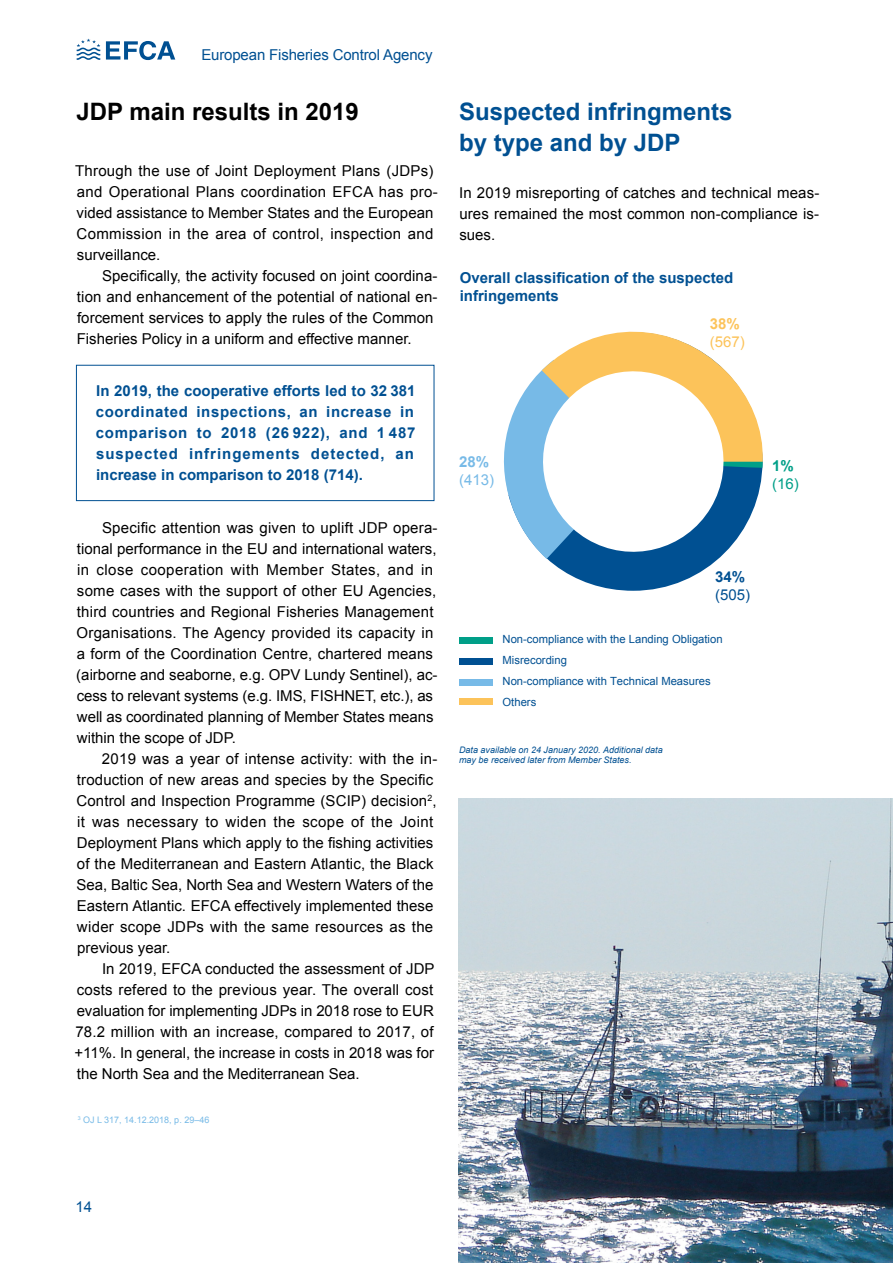
<style>
.page{position:relative;width:893px;height:1263px;background:#fff}
.page>*{position:absolute;margin:0;border:0;box-sizing:border-box;transform-origin:0 0}
.t1{font:700 24px/31.5px "Arial";color:#005092}
.t2{font:700 24px "Arial";color:#000}
.t3{font:15px/21px "Arial";letter-spacing:.01em;color:#000}
.t4{font:700 15px/21px "Arial";color:#005092;text-align:justify}
.t5{font:15px "Arial";letter-spacing:-.01em;color:#005092}
.t6{font:15px "Arial";color:#fcc35a}
.t7{font:15px "Arial";color:#77bae7}
.t8{font:15px "Arial";color:#009f88}
.t9{font:700 15px "Arial";color:#fcc35a}
.t10{font:700 15px "Arial";color:#77bae7}
.t11{font:700 15px "Arial";color:#009f88}
.t12{font:11.25px/21px "Arial";color:#005092}
.t13{font:italic 9px/10.8px "Arial";color:#005092}
.t14{font:9px "Arial";color:#77bae7}
</style>
<div class="page">
<svg style="left:77px;top:39px;width:23px;height:21px"></svg>
<svg style="left:106px;top:41px;width:69px;height:19px"></svg>
<img style="left:459px;top:798px;width:434px;height:465px">
<svg style="left:553px;top:564px;width:159px;height:27px;fill:#005092"></svg>
<svg style="left:503px;top:331px;width:260px;height:233px"></svg>
<div style="left:459px;top:637px;width:33px;height:6px;background:#009f88"></div>
<div style="left:459px;top:679px;width:33px;height:6px;background:#77bae7"></div>
<div style="left:459px;top:698px;width:33px;height:7px;background:#fcc35a"></div>
<div style="left:459px;top:658px;width:33px;height:6px;background:#005092"></div>
<div style="left:76px;top:365px;width:358px;height:136px;border:1px solid #005092"></div>
<p class="t5" style="left:201px;top:45px;width:233px">European Fisheries Control Agency</p>
<h1 class="t2" style="left:76px;top:95px;width:284px">JDP main results in 2019</h1>
<p class="t3" style="left:75px;top:160px;width:364px">Through the use of Joint Deployment Plans (JDPs) and Operational Plans coordination EFCA has pro&shy;vided assistance to Member States and the European Commission in the area of control, inspection and surveillance.</p>
<p class="t3" style="left:77px;top:265px;width:362px;text-indent:25px">Specifically, the activity focused on joint coordina&shy;tion and enhancement of the potential of national en&shy;forcement services to apply the rules of the Common Fisheries Policy in a uniform and effective manner.</p>
<p class="t4" style="left:96px;top:381px;width:321px">In 2019, the cooperative efforts led to 32 381 coordinated inspections, an increase in comparison to 2018 (26 922), and 1 487 suspected infringements detected, an increase in comparison to 2018 (714).</p>
<p class="t3" style="left:76px;top:517px;width:363px;text-indent:26px">Specific attention was given to uplift JDP opera&shy;tional performance in the EU and international waters, in close cooperation with Member States, and in some cases with the support of other EU Agencies, third countries and Regional Fisheries Management Organisations. The Agency provided its capacity in a form of the Coordination Centre, chartered means (airborne and seaborne, e.g. OPV Lundy Sentinel), ac&shy;cess to relevant systems (e.g. IMS, FISHNET, etc.), as well as coordinated planning of Member States means within the scope of JDP.</p>
<p class="t3" style="left:76px;top:748px;width:362px;text-indent:25px">2019 was a year of intense activity: with the in&shy;troduction of new areas and species by the Specific Control and Inspection Programme (SCIP) decision<sup>2</sup>, it was necessary to widen the scope of the Joint Deployment Plans which apply to the fishing activities of the Mediterranean and Eastern Atlantic, the Black Sea, Baltic Sea, North Sea and Western Waters of the Eastern Atlantic. EFCA effectively implemented these wider scope JDPs with the same resources as the previous year.</p>
<p class="t3" style="left:75px;top:958px;width:362px;text-align:justify;text-indent:28px">In 2019, EFCA conducted the assessment of JDP costs refered to the previous year. The overall cost evaluation for implementing JDPs in 2018 rose to EUR 78.2 million with an increase, compared to 2017, of +11%. In general, the increase in costs in 2018 was for the North Sea and the Mediterranean Sea.</p>
<p class="t14" style="left:78px;top:1114px;width:133px"><sup>3</sup> OJ L 317, 14.12.2018, p. 29–46</p>
<h1 class="t1" style="left:459px;top:96px;width:275px">Suspected infringments by type and by JDP</h1>
<p class="t3" style="left:459px;top:182px;width:362px;text-align:justify">In 2019 misreporting of catches and technical meas&shy;ures remained the most common non-compliance is&shy;sues.</p>
<p class="t4" style="left:460px;top:269px;width:275px;line-height:18px">Overall classification of the suspected infringements</p>
<p class="t9" style="left:710px;top:314px;width:32px">38%</p>
<p class="t6" style="left:710px;top:332px;width:37px">(567)</p>
<p class="t10" style="left:459px;top:451px;width:32px">28%</p>
<p class="t7" style="left:459px;top:469px;width:37px">(413)</p>
<p class="t11" style="left:772px;top:456px;width:23px">1%</p>
<p class="t8" style="left:772px;top:474px;width:28px">(16)</p>
<p class="t4" style="left:715px;top:566px;width:32px">34%</p>
<p class="t5" style="left:715px;top:585px;width:37px">(505)</p>
<p class="t12" style="left:503px;top:629px;width:222px">Non-compliance with the Landing Obligation<br>Misrecording<br>Non-compliance with Technical Measures<br>Others</p>
<p class="t13" style="left:459px;top:744px;width:205px">Data available on 24 January 2020. Additional data may be received later from Member States.</p>
<p class="t5" style="left:75px;top:1197px;width:18px">14</p>
</div>
